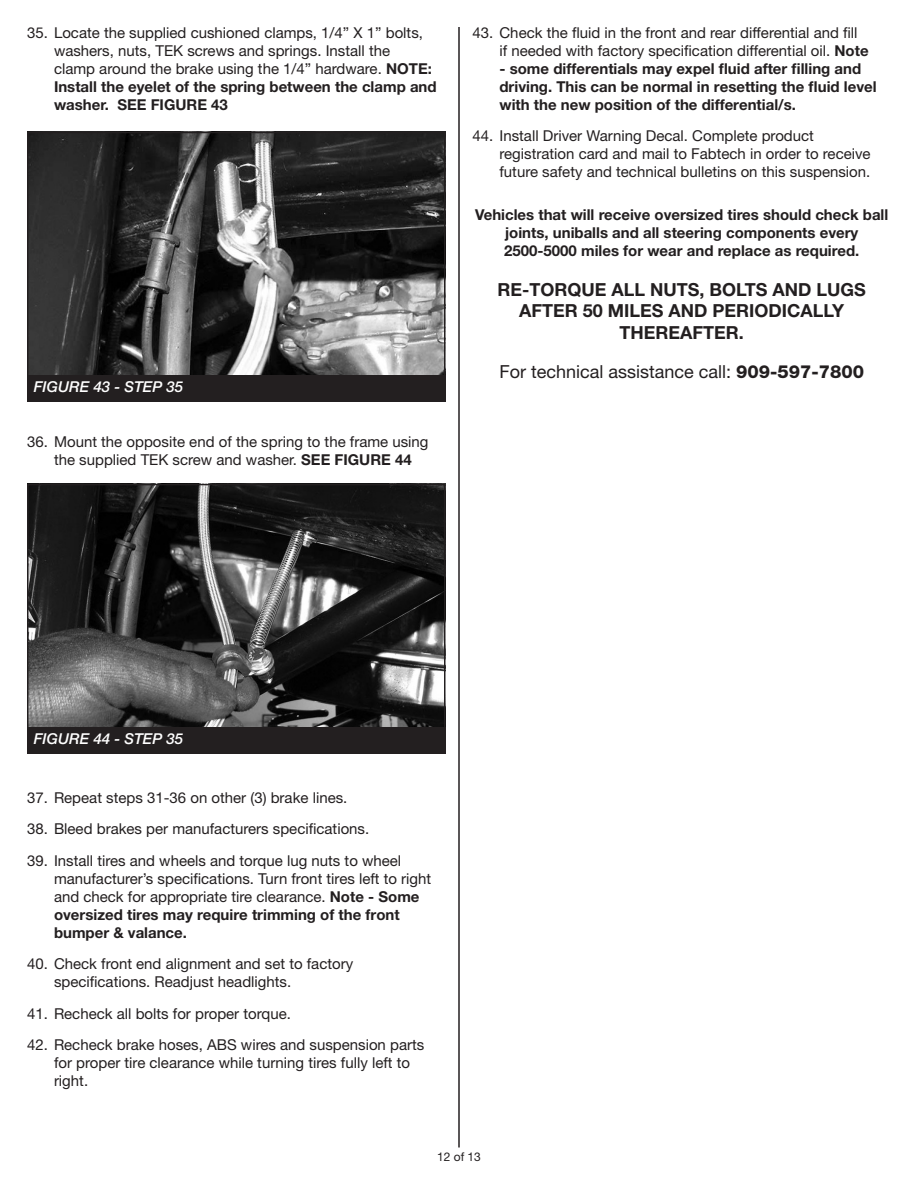
<style>
.page{position:relative;width:918px;height:1188px;background:#fff}
.page>*{position:absolute;margin:0;border:0;box-sizing:border-box;transform-origin:0 0}
.t1{font:700 18px/21.6px "Helvetica Neue LT Std";color:#231f20;text-align:center}
.t2{font:18px "Helvetica Neue LT Std";color:#231f20}
.t3{font:15px/18px "Helvetica Neue LT Std";color:#231f20}
.t4{font:700 15px/18px "Helvetica Neue LT Std";color:#231f20}
.t5{font:italic 500 15px "Helvetica Neue LT Std";color:#fff}
.t6{font:12px "Helvetica Neue LT Std";color:#231f20}
.s1{font-weight:700}
.s2{font-weight:800}
</style>
<div class="page">
<hr style="left:458px;top:27px;width:2px;height:1121px;background:#231f20">
<img style="left:30px;top:135px;width:413px;height:240px">
<div style="left:27px;top:132px;width:419px;height:270px;border:2px solid #231f20"></div>
<div style="left:27px;top:375px;width:419px;height:27px;background:#231f20"></div>
<img style="left:30px;top:487px;width:413px;height:240px">
<div style="left:27px;top:484px;width:419px;height:270px;border:2px solid #231f20"></div>
<div style="left:27px;top:727px;width:419px;height:27px;background:#231f20"></div>
<p class="t3" style="left:54px;top:23px;width:384px;text-indent:-27px">35. Locate the supplied cushioned clamps, 1/4” X 1” bolts, washers, nuts, TEK screws and springs. Install the<br>clamp around the brake using the 1/4” hardware. <span class="s1">NOTE:<br>Install the eyelet of the spring between the clamp and washer. SEE FIGURE 43</span></p>
<p class="t5" style="left:34px;top:378px;width:151px">FIGURE 43 - STEP 35</p>
<p class="t3" style="left:54px;top:433px;width:376px;text-indent:-27px">36. Mount the opposite end of the spring to the frame using the supplied TEK screw and washer. <span class="s1">SEE FIGURE 44</span></p>
<p class="t3" style="left:500px;top:23px;width:371px;text-indent:-27px">43. Check the fluid in the front and rear differential and fill if needed with factory specification differential oil. <span class="s1">Note</span></p>
<p class="t4" style="left:500px;top:59px;width:379px">- some differentials may expel fluid after filling and driving. This can be normal in resetting the fluid level with the new position of the differential/s.</p>
<p class="t3" style="left:500px;top:127px;width:373px;text-indent:-27px">44. Install Driver Warning Decal. Complete product registration card and mail to Fabtech in order to receive future safety and technical bulletins on this suspension.</p>
<p class="t4" style="left:475px;top:205px;width:415px;text-align:center">Vehicles that will receive oversized tires should check ball joints, uniballs and all steering components every<br>2500-5000 miles for wear and replace as required.</p>
<p class="t1" style="left:498px;top:278px;width:370px">RE-TORQUE ALL NUTS, BOLTS AND LUGS<br>AFTER 50 MILES AND PERIODICALLY<br>THEREAFTER.</p>
<p class="t2" style="left:499px;top:361px;width:366px">For technical assistance call: <span class="s2">909-597-7800</span></p>
<p class="t5" style="left:34px;top:730px;width:151px">FIGURE 44 - STEP 35</p>
<p class="t3" style="left:27px;top:788px;width:322px">37. Repeat steps 31-36 on other (3) brake lines.</p>
<p class="t3" style="left:27px;top:820px;width:344px">38. Bleed brakes per manufacturers specifications.</p>
<p class="t3" style="left:54px;top:851px;width:379px;text-indent:-27px">39. Install tires and wheels and torque lug nuts to wheel manufacturer’s specifications. Turn front tires left to right and check for appropriate tire clearance. <span class="s1">Note - Some oversized tires may require trimming of the front bumper &amp; valance.</span></p>
<p class="t3" style="left:54px;top:955px;width:301px;text-indent:-27px">40. Check front end alignment and set to factory specifications. Readjust headlights.</p>
<p class="t3" style="left:27px;top:1004px;width:265px">41. Recheck all bolts for proper torque.</p>
<p class="t3" style="left:54px;top:1036px;width:372px;text-indent:-27px">42. Recheck brake hoses, ABS wires and suspension parts for proper tire clearance while turning tires fully left to right.</p>
<p class="t6" style="left:437px;top:1150px;width:45px">12 of 13</p>
</div>
